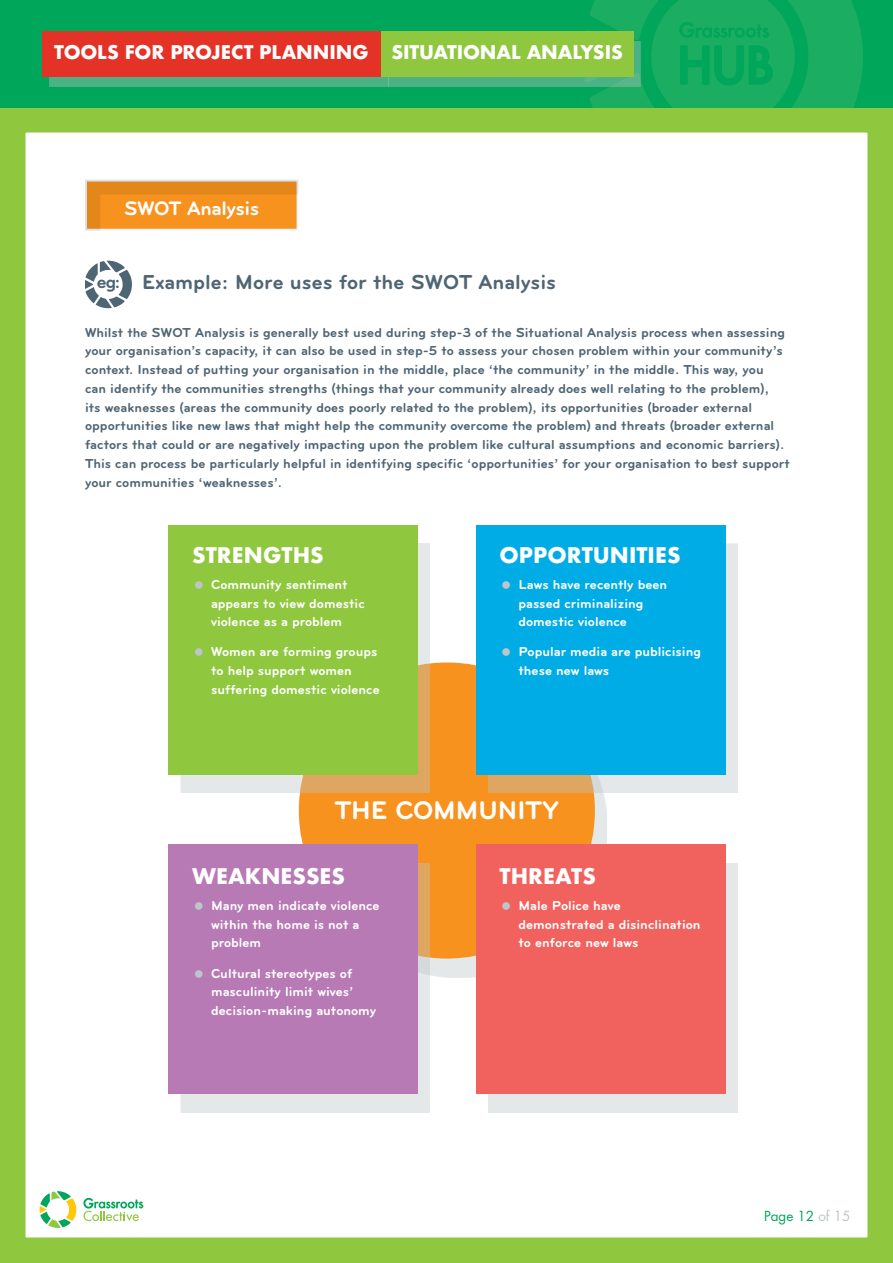
<style>
.page{position:relative;width:893px;height:1263px;background:#fff}
.page>*{position:absolute;margin:0;border:0;box-sizing:border-box;transform-origin:0 0}
.t1{font:700 26.4px "Bryant";letter-spacing:-.025em;color:#fff}
.t2{font:700 21px "Futura";color:#fff}
.t3{font:700 21px "Bryant";color:#4f6574}
.t4{font:700 20.25px "Bryant";letter-spacing:-.02em;color:#fff}
.t5{font:700 18.3px "Futura";letter-spacing:-.01em;color:#fff}
.t6{font:700 13.5px/18.8px "Bryant";color:#4f6574}
.t7{font:700 13.5px/18.8px "Bryant";color:#fff}
.t8{font:13.5px "Futura";color:#00a65a}
.s1{font-size:18.9px;color:#4e6574}
.s2{color:#bcc5c9}
</style>
<div class="page">
<div style="left:0;top:107px;width:893px;height:1156px;border:26px solid #8fc73e"></div>
<svg style="left:40px;top:1191px;width:36px;height:37px"></svg>
<svg style="left:83px;top:1198px;width:60px;height:23px"></svg>
<div style="left:299px;top:662px;width:296px;height:296px;background:#f7921e;border-radius:50%"></div>
<div style="left:180px;top:543px;width:250px;height:250px;background:#bcc5c9;opacity:.4"></div>
<div style="left:168px;top:525px;width:250px;height:249px;background:#8fc73e"></div>
<div style="left:180px;top:863px;width:250px;height:249px;background:#bcc5c9;opacity:.4"></div>
<div style="left:168px;top:844px;width:250px;height:249px;background:#b77ab5"></div>
<div style="left:488px;top:543px;width:250px;height:250px;background:#bcc5c9;opacity:.4"></div>
<div style="left:476px;top:525px;width:249px;height:249px;background:#00ace5"></div>
<div style="left:488px;top:863px;width:250px;height:249px;background:#bcc5c9;opacity:.4"></div>
<div style="left:476px;top:844px;width:249px;height:249px;background:#f1625e"></div>
<div style="left:83px;top:178px;width:216px;height:54px;background:#bcc5c9;opacity:.3"></div>
<svg style="left:85px;top:261px;width:47px;height:47px"></svg>
<div style="left:0;top:0;width:893px;height:107px;background:#00a65a"></div>
<svg style="left:586px;top:0;width:277px;height:107px"></svg>
<div style="left:49px;top:41px;width:340px;height:46px;background:#bcc5c9;opacity:.4"></div>
<div style="left:43px;top:31px;width:339px;height:45px;background:#e53226"></div>
<div style="left:388px;top:41px;width:253px;height:46px;background:#bcc5c9;opacity:.4"></div>
<div style="left:381px;top:31px;width:253px;height:45px;background:#8fc73e"></div>
<h3 class="t5" style="left:54px;top:39px;width:570px">TOOLS FOR PROJECT PLANNING SITUATIONAL ANALYSIS</h3>
<h3 class="t4" style="left:124px;top:197px;width:137px">SWOT Analysis</h3>
<h2 class="t3" style="left:97px;top:270px;width:461px"><span class="s1">eg:</span> Example: More uses for the SWOT Analysis</h2>
<p class="t6" style="left:85px;top:323px;width:706px">Whilst the SWOT Analysis is generally best used during step-3 of the Situational Analysis process when assessing your organisation’s capacity, it can also be used in step-5 to assess your chosen problem within your community’s context. Instead of putting your organisation in the middle, place ‘the community’ in the middle. This way, you<br>can identify the communities strengths (things that your community already does well relating to the problem),<br>its weaknesses (areas the community does poorly related to the problem), its opportunities (broader external opportunities like new laws that might help the community overcome the problem) and threats (broader external factors that could or are negatively impacting upon the problem like cultural assumptions and economic barriers).<br>This can process be particularly helpful in identifying specific ‘opportunities’ for your organisation to best support your communities ‘weaknesses’.</p>
<h2 class="t2" style="left:192px;top:539px;width:133px">STRENGTHS</h2>
<p class="t7" style="left:211px;top:575px;width:155px">Community sentiment appears to view domestic violence as a problem</p>
<p class="t7" style="left:211px;top:642px;width:170px">Women are forming groups to help support women suffering domestic violence</p>
<h2 class="t2" style="left:500px;top:539px;width:182px">OPPORTUNITIES</h2>
<p class="t7" style="left:518px;top:575px;width:150px">Laws have recently been passed criminalizing domestic violence</p>
<p class="t7" style="left:518px;top:642px;width:184px">Popular media are publicising these new laws</p>
<h1 class="t1" style="left:335px;top:795px;width:226px">THE COMMUNITY</h1>
<h2 class="t2" style="left:192px;top:861px;width:154px">WEAKNESSES</h2>
<p class="t7" style="left:211px;top:896px;width:170px">Many men indicate violence within the home is not a problem</p>
<p class="t7" style="left:211px;top:964px;width:167px">Cultural stereotypes of masculinity limit wives’ decision-making autonomy</p>
<h2 class="t2" style="left:500px;top:861px;width:98px">THREATS</h2>
<p class="t7" style="left:518px;top:896px;width:184px">Male Police have demonstrated a disinclination to enforce new laws</p>
<p class="t8" style="left:764px;top:1207px;width:88px">Page 12 <span class="s2">of 15</span></p>
</div>
